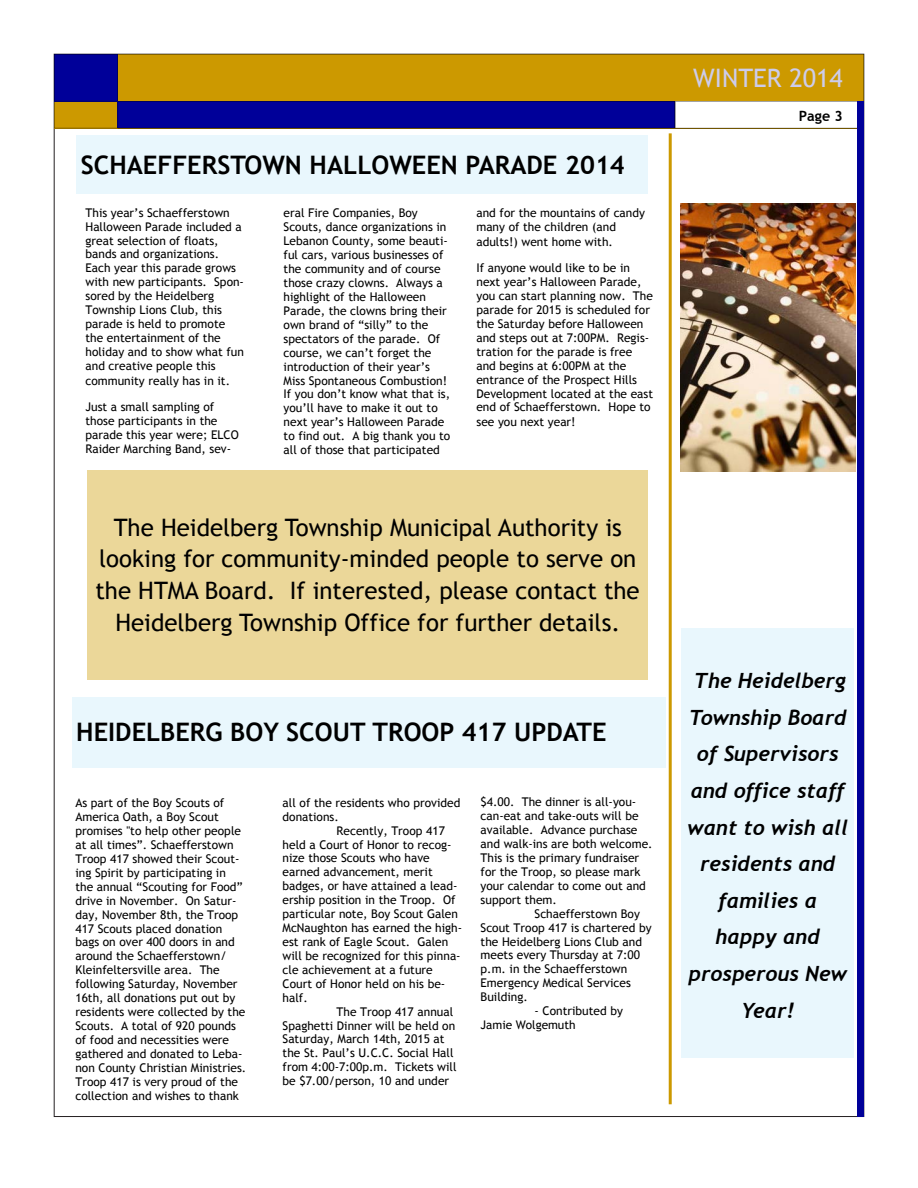
<style>
.page{position:relative;width:918px;height:1188px;background:#fff}
.page>*{position:absolute;margin:0;border:0;box-sizing:border-box;transform-origin:0 0}
.t1{font:700 25.5px "Trebuchet MS";color:#000}
.t2{font:25.5px "Trebuchet MS";color:#cccceb}
.t3{font:24px/31.8px "Trebuchet MS";color:#000;text-align:center}
.t4{font:italic 700 21px/36.6px "Trebuchet";color:#000;text-align:center}
.t5{font:700 14.25px "Trebuchet MS";color:#000}
.t6{font:12px/14px "Trebuchet MS";color:#000}
.t7{font:11.85px "Trebuchet MS";color:#000}
.s1{font-size:11.85px}
</style>
<div class="page">
<img style="left:680px;top:203px;width:175px;height:269px">
<svg style="left:54px;top:54px;width:810px;height:74px;background:#907142"></svg>
<div style="left:858px;top:101px;width:6px;height:1016px;background:#009"></div>
<div style="left:682px;top:628px;width:172px;height:430px;background:#e9f7fd"></div>
<hr style="left:669px;top:133px;width:3px;height:971px;background:#c90">
<div style="left:72px;top:697px;width:593px;height:70px;background:#e9f7fd"></div>
<div style="left:76px;top:135px;width:572px;height:59px;background:#e9f7fd"></div>
<div style="left:88px;top:470px;width:560px;height:210px;background:#ebd799"></div>
<p class="t1" style="left:81px;top:149px;width:546px">SCHAEFFERSTOWN HALLOWEEN PARADE 2014</p>
<p class="t6" style="left:86px;top:206px;width:160px">This year’s Schaefferstown<br>Halloween Parade included a great selection of floats, bands and organizations.<br>Each year this parade grows with new participants. Spon&shy;sored by the Heidelberg<br>Township Lions Club, this parade is held to promote the entertainment of the holiday and to show what fun and creative people this community really has in it.</p>
<p class="t6" style="left:86px;top:400px;width:155px">Just a small sampling of those participants in the parade this year were; ELCO<br>Raider Marching Band, sev-</p>
<p class="t6" style="left:284px;top:206px;width:168px">eral Fire Companies, Boy<br>Scouts, dance organizations in<br>Lebanon County, some beauti&shy;ful cars, various businesses of the community and of course those crazy clowns. Always a highlight of the Halloween<br>Parade, the clowns bring their own brand of “silly” to the spectators of the parade. Of course, we can’t forget the introduction of their year’s<br>Miss Spontaneous Combustion!<br>If you don’t know what that is, you’ll have to make it out to next year’s Halloween Parade to find out. A big thank you to all of those that participated</p>
<p class="t6" style="left:476px;top:206px;width:170px;line-height:14.4px">and for the mountains of candy many of the children (and adults!) went home with.</p>
<p class="t6" style="left:476px;top:261px;width:178px">If anyone would like to be in next year’s Halloween Parade, you can start planning now. The parade for 2015 is scheduled for the Saturday before Halloween and steps out at 7:00PM. Regis&shy;tration for the parade is free and begins at 6:00PM at the entrance of the Prospect Hills<br>Development located at the east end of Schaefferstown. Hope to see you next year!</p>
<p class="t3" style="left:95px;top:512px;width:546px">The Heidelberg Township Municipal Authority is looking for community-minded people to serve on the HTMA Board. If interested, please contact the Heidelberg Township Office for further details.</p>
<p class="t1" style="left:76px;top:716px;width:532px">HEIDELBERG BOY SCOUT TROOP 417 UPDATE</p>
<p class="t6" style="left:75px;top:796px;width:172px">As part of the Boy Scouts of<br>America Oath, a Boy Scout promises "to help other people at all times”. Schaefferstown<br>Troop 417 showed their Scout&shy;ing Spirit by participating in the annual “Scouting for Food” drive in November. On Satur&shy;day, November 8th, the Troop<br>417 Scouts placed donation bags on over 400 doors in and around the Schaefferstown/<br>Kleinfeltersville area. The following Saturday, November<br>16th, all donations put out by residents were collected by the<br>Scouts. A total of 920 pounds of food and necessities were gathered and donated to Leba&shy;non County Christian Ministries.<br>Troop 417 is very proud of the collection and wishes to thank</p>
<p class="t6" style="left:283px;top:796px;width:179px">all of the residents who provided</p>
<p class="t6" style="left:283px;top:810px;width:58px">donations.</p>
<p class="t6" style="left:337px;top:823px;width:110px">Recently, Troop 417</p>
<p class="t6" style="left:283px;top:837px;width:170px">held a Court of Honor to recog-</p>
<p class="t6" style="left:283px;top:851px;width:149px">nize those Scouts who have</p>
<p class="t6" style="left:283px;top:865px;width:152px">earned advancement, merit</p>
<p class="t6" style="left:283px;top:879px;width:176px">badges, or have attained a lead-</p>
<p class="t6" style="left:283px;top:893px;width:174px">ership position in the Troop. Of</p>
<p class="t6" style="left:283px;top:907px;width:177px">particular note, Boy Scout Galen</p>
<p class="t6" style="left:283px;top:921px;width:181px">McNaughton has earned the high-</p>
<p class="t6" style="left:283px;top:935px;width:167px">est rank of Eagle Scout. Galen</p>
<p class="t6" style="left:283px;top:949px;width:180px">will be recognized for this pinna-</p>
<p class="t6" style="left:283px;top:963px;width:152px">cle achievement at a future</p>
<p class="t6" style="left:283px;top:977px;width:164px">Court of Honor held on his be-</p>
<p class="t6" style="left:283px;top:991px;width:27px">half.</p>
<p class="t6" style="left:337px;top:1005px;width:118px">The Troop 417 annual</p>
<p class="t6" style="left:283px;top:1018px;width:174px">Spaghetti Dinner will be held on</p>
<p class="t6" style="left:283px;top:1032px;width:164px">Saturday, March 14th, 2015 at</p>
<p class="t6" style="left:283px;top:1046px;width:173px">the St. Paul’s U.C.C. Social Hall</p>
<p class="t6" style="left:283px;top:1060px;width:176px">from 4:00-7:00p.m. Tickets will</p>
<p class="t6" style="left:283px;top:1074px;width:168px">be $7.00/person, 10 and under</p>
<p class="t6" style="left:481px;top:795px;width:157px">$4.00. The dinner is all-you-</p>
<p class="t6" style="left:481px;top:809px;width:160px">can-eat and take-outs will be</p>
<p class="t6" style="left:481px;top:823px;width:158px">available. Advance purchase</p>
<p class="t6" style="left:481px;top:837px;width:173px">and walk-ins are both welcome.</p>
<p class="t6" style="left:481px;top:851px;width:160px">This is the primary fundraiser</p>
<p class="t6" style="left:481px;top:865px;width:161px">for the Troop, so please mark</p>
<p class="t6" style="left:481px;top:879px;width:167px">your calendar to come out and</p>
<p class="t6" style="left:481px;top:893px;width:78px">support them.</p>
<p class="t6" style="left:535px;top:907px;width:107px">Schaefferstown Boy</p>
<p class="t6" style="left:481px;top:921px;width:173px">Scout Troop 417 is chartered by</p>
<p class="t6" style="left:481px;top:934px;width:163px">the Heidelberg Lions Club and</p>
<p class="t6" style="left:481px;top:948px;width:161px">meets every Thursday at 7:00</p>
<p class="t6" style="left:481px;top:962px;width:148px">p.m. in the Schaefferstown</p>
<p class="t6" style="left:481px;top:976px;width:152px">Emergency Medical Services</p>
<p class="t6" style="left:481px;top:990px;width:49px">Building.</p>
<p class="t6" style="left:535px;top:1004px;width:90px">- Contributed <span class="s1">by</span></p>
<p class="t7" style="left:481px;top:1018px;width:96px">Jamie Wolgemuth</p>
<p class="t2" style="left:693px;top:63px;width:151px">WINTER 2014</p>
<p class="t5" style="left:799px;top:107px;width:45px">Page 3</p>
<p class="t4" style="left:688px;top:663px;width:162px">The Heidelberg<br>Township Board of Supervisors and office staff want to wish all residents and families a happy and prosperous New<br>Year!</p>
</div>
